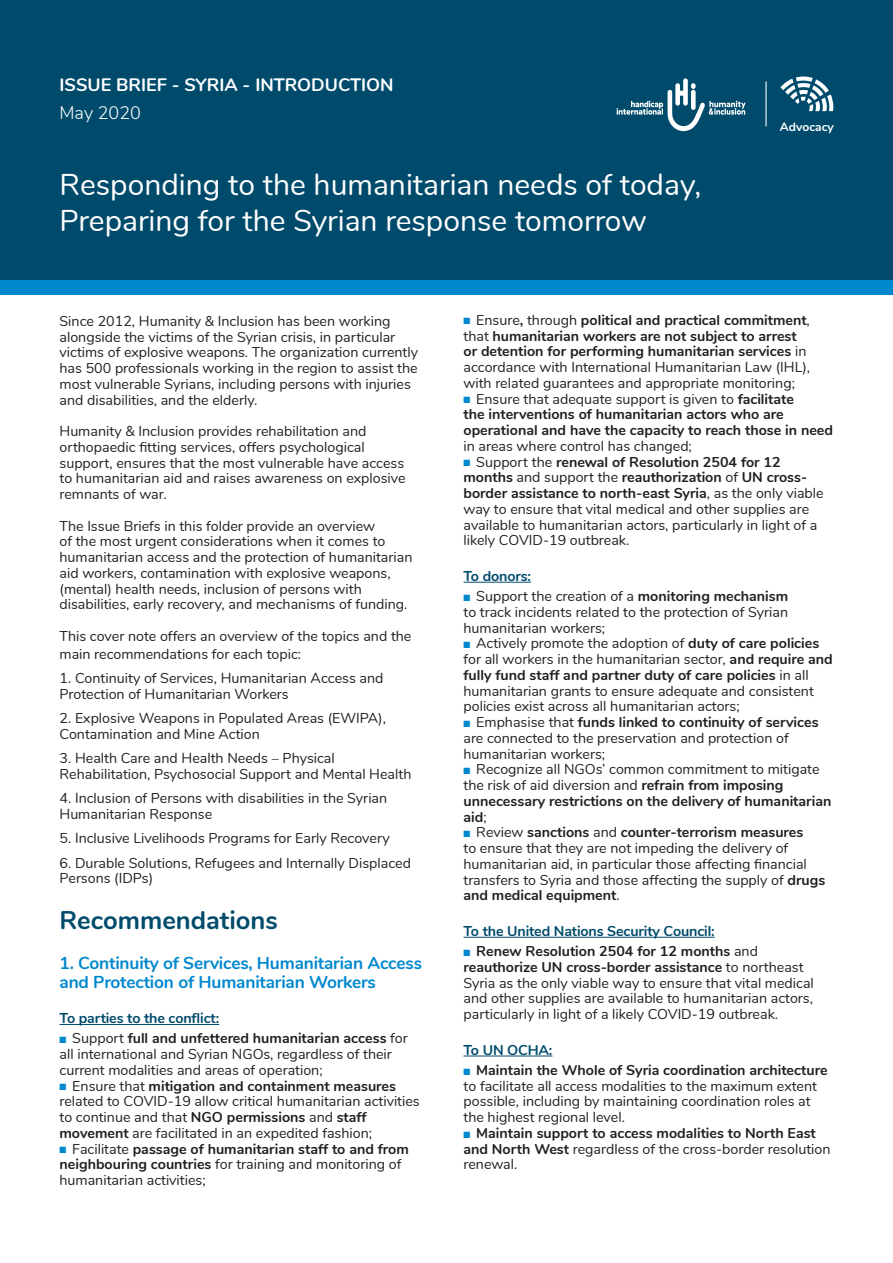
<style>
.page{position:relative;width:893px;height:1263px;background:#fff}
.page>*{position:absolute;margin:0;border:0;box-sizing:border-box;transform-origin:0 0}
.titre_doc{font:30px/36px "Nunito";color:#fff}
.text_courant{font:700 25.5px "Nunito";color:#004b6c}
.titre_doc-2{font:700 18px "Nunito";color:#fff}
.titre_doc-3{font:300 18px "Nunito";color:#fff}
.titre_niveau2{font:700 17.25px/18.8px "Nunito";letter-spacing:-.01em;color:#0088ce}
.text_facts{font:14.25px/15.8px "Nunito";color:#231f20}
.t1{font:700 14.25px/15.8px "Nunito";color:#231f20}
.text_courant-2{font:700 14.25px "Nunito";letter-spacing:-.01em;color:#004b6c}
.t2{font:700 12px "Nunito";color:#fff}
.s1{color:#0088ce}
.s2{font-weight:700}
.s3{font-weight:400}
</style>
<div class="page">
<div style="left:0;top:0;width:893px;height:282px;background:#004b6c"></div>
<hr style="left:60px;top:1024px;width:159px;height:1px;background:#004b6c">
<svg style="left:780px;top:77px;width:53px;height:34px"></svg>
<svg style="left:617px;top:78px;width:129px;height:53px"></svg>
<hr style="left:765px;top:81px;width:2px;height:45px;background:#fff">
<hr style="left:463px;top:582px;width:68px;height:1px;background:#004b6c">
<hr style="left:463px;top:937px;width:252px;height:1px;background:#004b6c">
<hr style="left:463px;top:1056px;width:89px;height:1px;background:#004b6c">
<div style="left:0;top:280px;width:893px;height:14px;background:#0088ce"></div>
<p class="titre_doc-2" style="left:60px;top:71px;width:336px">ISSUE BRIEF - SYRIA - INTRODUCTION</p>
<p class="titre_doc-3" style="left:60px;top:99px;width:83px">May 2020</p>
<p class="titre_doc" style="left:60px;top:165px;width:643px">Responding to the humanitarian needs of today,<br>Preparing for the Syrian response tomorrow</p>
<p class="t2" style="left:780px;top:118px;width:55px">Advocacy</p>
<p class="text_facts" style="left:60px;top:312px;width:360px">Since 2012, Humanity &amp; Inclusion has been working alongside the victims of the Syrian crisis, in particular victims of explosive weapons. The organization currently has 500 professionals working in the region to assist the most vulnerable Syrians, including persons with injuries and disabilities, and the elderly.</p>
<p class="text_facts" style="left:60px;top:422px;width:348px">Humanity &amp; Inclusion provides rehabilitation and orthopaedic fitting services, offers psychological support, ensures that the most vulnerable have access to humanitarian aid and raises awareness on explosive remnants of war.</p>
<p class="text_facts" style="left:60px;top:517px;width:354px">The Issue Briefs in this folder provide an overview<br>of the most urgent considerations when it comes to humanitarian access and the protection of humanitarian aid workers, contamination with explosive weapons, (mental) health needs, inclusion of persons with disabilities, early recovery, and mechanisms of funding.</p>
<p class="text_facts" style="left:60px;top:626px;width:353px;line-height:18px">This cover note offers an overview of the topics and the main recommendations for each topic:</p>
<p class="text_facts" style="left:60px;top:669px;width:325px">1. Continuity of Services, Humanitarian Access and<br>Protection of Humanitarian Workers</p>
<p class="text_facts" style="left:60px;top:710px;width:328px">2. Explosive Weapons in Populated Areas (EWIPA),<br>Contamination and Mine Action</p>
<p class="text_facts" style="left:60px;top:750px;width:353px">3. Health Care and Health Needs – Physical<br>Rehabilitation, Psychosocial Support and Mental Health</p>
<p class="text_facts" style="left:60px;top:790px;width:329px">4. Inclusion of Persons with disabilities in the Syrian<br>Humanitarian Response</p>
<p class="text_facts" style="left:60px;top:830px;width:332px">5. Inclusive Livelihoods Programs for Early Recovery</p>
<p class="text_facts" style="left:60px;top:854px;width:353px">6. Durable Solutions, Refugees and Internally Displaced<br>Persons (IDPs)</p>
<p class="text_courant" style="left:60px;top:901px;width:220px">Recommendations</p>
<p class="titre_niveau2" style="left:60px;top:953px;width:364px">1. Continuity of Services, Humanitarian Access and Protection of Humanitarian Workers</p>
<p class="text_courant-2" style="left:60px;top:1008px;width:161px">To parties to the conflict:</p>
<p class="text_facts" style="left:60px;top:1030px;width:350px"><span class="s1">■</span> Support <span class="s2">full and unfettered humanitarian access</span> for all international and Syrian NGOs, regardless of their current modalities and areas of operation;</p>
<p class="text_facts" style="left:60px;top:1077px;width:362px"><span class="s1">■</span> Ensure that <span class="s2">mitigation and containment measures </span>related to COVID-19 allow critical humanitarian activities to continue and that <span class="s2">NGO permissions</span> and <span class="s2">staff movement</span> are facilitated in an expedited fashion;</p>
<p class="text_facts" style="left:60px;top:1140px;width:351px"><span class="s1">■</span> Facilitate <span class="s2">passage of humanitarian staff to and from neighbouring countries</span> for training and monitoring of humanitarian activities;</p>
<p class="t1" style="left:463px;top:311px;width:348px"><span class="s1">■</span> <span class="s3">Ensure</span>, <span class="s3">through</span> political and practical commitment<span class="s3">, that</span> humanitarian workers are not subject to arrest or detention for performing humanitarian services <span class="s3">in accordance with International Humanitarian Law (IHL), with related guarantees and appropriate monitoring;</span></p>
<p class="t1" style="left:463px;top:390px;width:371px"><span class="s1">■</span> <span class="s3">Ensure that adequate support is given to</span> facilitate<br>the interventions of humanitarian actors who are operational and have the capacity to reach those in need <span class="s3">in areas where control has changed;</span></p>
<p class="text_facts" style="left:463px;top:453px;width:362px"><span class="s1">■</span> Support the <span class="s2">renewal of Resolution 2504 for 12 months</span> and support the <span class="s2">reauthorization</span> of <span class="s2">UN cross&shy;border assistance to north-east Syria</span>, as the only viable way to ensure that vital medical and other supplies are available to humanitarian actors, particularly in light of a likely COVID-19 outbreak.</p>
<p class="text_courant-2" style="left:463px;top:566px;width:69px">To donors:</p>
<p class="text_facts" style="left:463px;top:587px;width:326px;text-align:justify"><span class="s1">■</span> Support the creation of a <span class="s2">monitoring mechanism </span>to track incidents related to the protection of Syrian humanitarian workers;</p>
<p class="text_facts" style="left:463px;top:635px;width:371px"><span class="s1">■</span> Actively promote the adoption of <span class="s2">duty of care policies </span>for all workers in the humanitarian sector, <span class="s2">and require and fully fund staff and partner duty of care policies</span> in all humanitarian grants to ensure adequate and consistent policies exist across all humanitarian actors;</p>
<p class="text_facts" style="left:463px;top:713px;width:357px"><span class="s1">■</span> Emphasise that <span class="s2">funds linked to continuity of services </span>are connected to the preservation and protection of humanitarian workers;</p>
<p class="t1" style="left:463px;top:761px;width:369px"><span class="s1">■</span> <span class="s3">Recognize all NGOs’ common commitment to mitigate the risk of aid diversion and</span> refrain from imposing unnecessary restrictions on the delivery of humanitarian aid<span class="s3">;</span></p>
<p class="text_facts" style="left:463px;top:824px;width:363px"><span class="s1">■</span> Review <span class="s2">sanctions</span> and <span class="s2">counter-terrorism measures<br></span>to ensure that they are not impeding the delivery of humanitarian aid, in particular those affecting financial transfers to Syria and those affecting the supply of <span class="s2">drugs and medical equipment</span>.</p>
<p class="text_courant-2" style="left:463px;top:921px;width:253px">To the United Nations Security Council:</p>
<p class="text_facts" style="left:463px;top:942px;width:352px"><span class="s1">■</span> <span class="s2">Renew Resolution 2504 for 12 months</span> and <span class="s2">reauthorize UN cross-border assistance</span> to northeast Syria as the only viable way to ensure that vital medical and other supplies are available to humanitarian actors, particularly in light of a likely COVID-19 outbreak.</p>
<p class="text_courant-2" style="left:463px;top:1039px;width:90px">To UN OCHA:</p>
<p class="text_facts" style="left:463px;top:1061px;width:366px"><span class="s1">■</span> <span class="s2">Maintain the Whole of Syria coordination architecture </span>to facilitate all access modalities to the maximum extent possible, including by maintaining coordination roles at the highest regional level.</p>
<p class="t1" style="left:463px;top:1124px;width:368px"><span class="s1">■</span> Maintain support to access modalities to North East and North West <span class="s3">regardless of the cross-border resolution renewal.</span></p>
</div>
